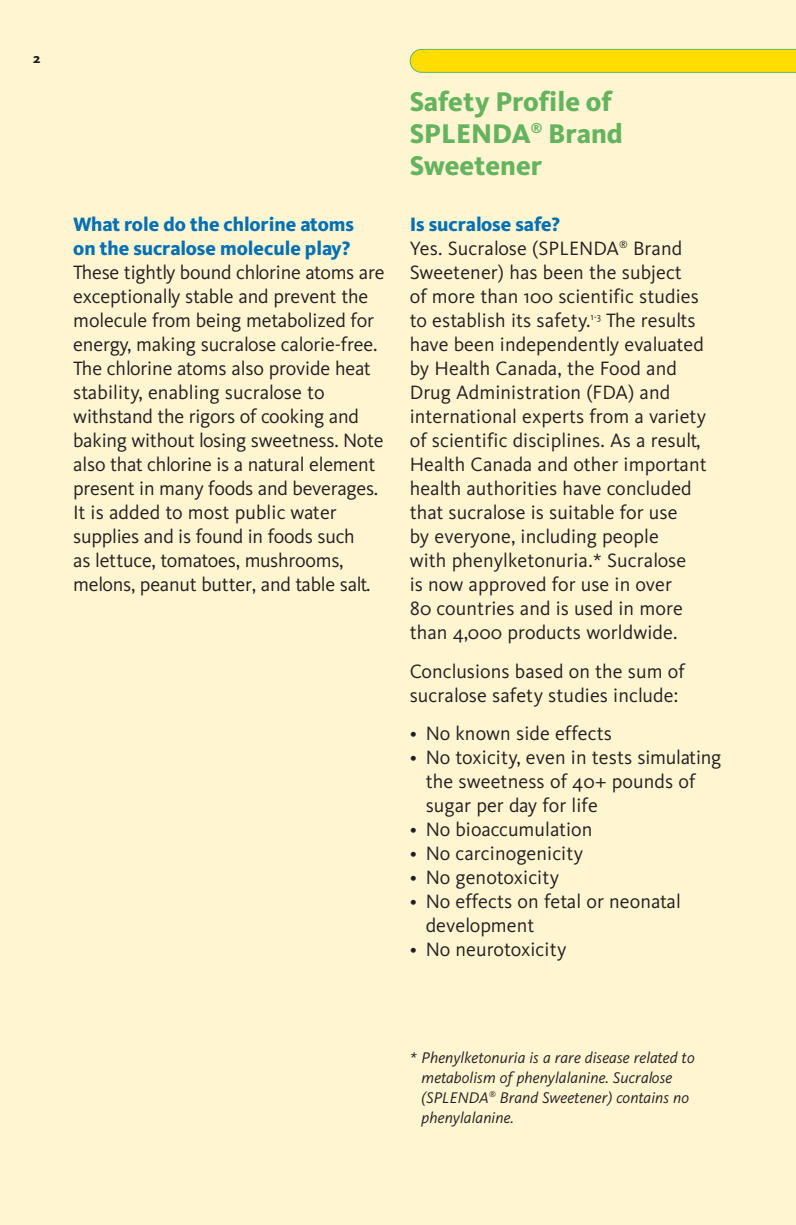
<style>
.page{position:relative;width:796px;height:1225px;background:#fff}
.page>*{position:absolute;margin:0;border:0;box-sizing:border-box;transform-origin:0 0}
.t1{font:800 28px/32px "Kievit";color:#65b360}
.t2{font:20px/24px "Kievit";letter-spacing:.005em;color:#231f20}
.t3{font:800 20px/24px "Kievit";color:#0070b5}
.t4{font:italic 16px/20px "Kievit";letter-spacing:.005em;color:#231f20}
.t5{font:800 14px "Kievit";color:#231f20}
.s1{font-weight:800;color:#0070b5}
</style>
<div class="page">
<div style="left:0;top:0;width:795px;height:1225px;background:#fff5d1"></div>
<p class="t5" style="left:33px;top:54px;width:9px">2</p>
<p class="t3" style="left:73px;top:214px;width:282px">What role do the chlorine atoms on the sucralose molecule play?</p>
<p class="t2" style="left:73px;top:263px;width:313px">These tightly bound chlorine atoms are exceptionally stable and prevent the molecule from being metabolized for energy, making sucralose calorie-free.<br>The chlorine atoms also provide heat stability, enabling sucralose to withstand the rigors of cooking and baking without losing sweetness. Note also that chlorine is a natural element present in many foods and beverages.<br>It is added to most public water supplies and is found in foods such<br>as lettuce, tomatoes, mushrooms, melons, peanut butter, and table salt.</p>
<h1 class="t1" style="left:409px;top:88px;width:214px">Safety Profile of<br>SPLENDA<sup>®</sup> Brand<br>Sweetener</h1>
<p class="t2" style="left:409px;top:215px;width:298px"><span class="s1">Is sucralose safe?<br></span>Yes. Sucralose (SPLENDA<sup>®</sup> Brand<br>Sweetener) has been the subject<br>of more than 100 scientific studies to establish its safety.<sup>1-3</sup> The results have been independently evaluated by Health Canada, the Food and<br>Drug Administration (FDA) and international experts from a variety of scientific disciplines. As a result,<br>Health Canada and other important health authorities have concluded that sucralose is suitable for use<br>by everyone, including people<br>with phenylketonuria.* Sucralose<br>is now approved for use in over<br>80 countries and is used in more than 4,000 products worldwide.</p>
<p class="t2" style="left:409px;top:662px;width:276px">Conclusions based on the sum of sucralose safety studies include:</p>
<p class="t2" style="left:409px;top:724px;width:204px">• No known side effects</p>
<p class="t2" style="left:425px;top:748px;width:297px;text-indent:-16px">• No toxicity, even in tests simulating the sweetness of 40+ pounds of sugar per day for life</p>
<p class="t2" style="left:409px;top:820px;width:184px">• No bioaccumulation</p>
<p class="t2" style="left:409px;top:844px;width:175px">• No carcinogenicity</p>
<p class="t2" style="left:409px;top:868px;width:151px">• No genotoxicity</p>
<p class="t2" style="left:425px;top:892px;width:256px;text-indent:-16px">• No effects on fetal or neonatal development</p>
<p class="t2" style="left:409px;top:940px;width:158px">• No neurotoxicity</p>
<p class="t4" style="left:421px;top:1048px;width:274px;text-indent:-12px">* Phenylketonuria is a rare disease related to metabolism of phenylalanine. Sucralose (SPLENDA<sup>®</sup> Brand Sweetener) contains no phenylalanine.</p>
</div>
